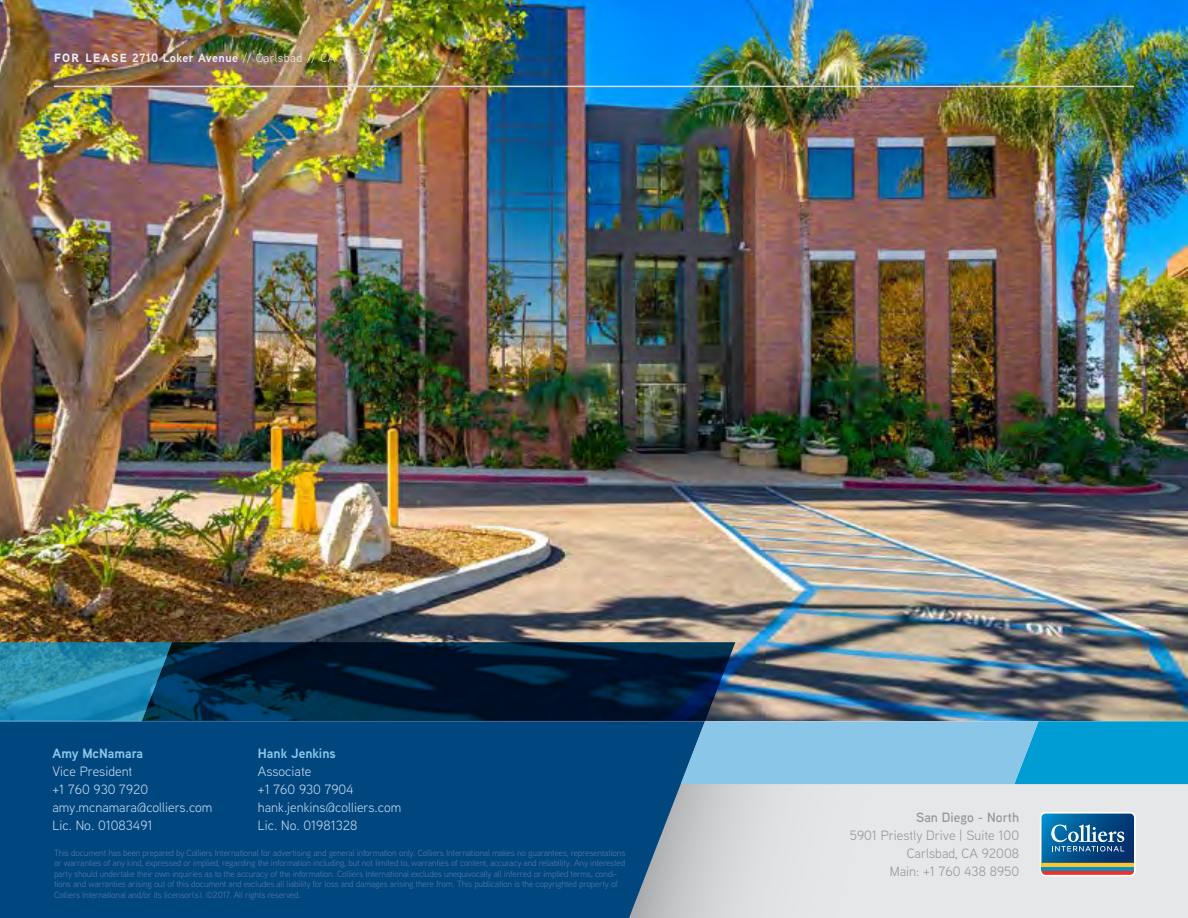
<style>
.page{position:relative;width:1188px;height:918px;background:#fff}
.page>*{position:absolute;margin:0;border:0;box-sizing:border-box;transform-origin:0 0}
.t1{font:13.5px/18px "Aaux Next";color:#c2d7ed}
.t2{font:13.5px/18px "Aaux Next";color:#95979a;text-align:right}
.t3{font:700 13.5px "Aaux Next";color:#8ac6e7}
.t4{font:600 13.5px "Aaux Next";color:#95979a}
.t5{font:700 12px "Aaux Next";letter-spacing:.04em;color:#ebebec}
.t6{font:9px/10.5px "Aaux Next";letter-spacing:-.02em;color:#5378a7}
.s1{font-weight:900}
.s2{font-weight:400}
</style>
<div class="page">
<svg style="left:705px;top:784px;width:483px;height:134px;background:#e3e4e5"></svg>
<div style="left:0;top:721px;width:705px;height:197px;background:#00467f"></div>
<img style="left:0;top:0;width:1188px;height:721px">
<svg style="left:172px;top:642px;width:563px;height:79px;background:#021d37"></svg>
<svg style="left:0;top:642px;width:172px;height:79px;background:#2386ab"></svg>
<svg style="left:681px;top:721px;width:507px;height:63px;background:#5bb6de"></svg>
<hr style="left:54px;top:86px;width:1080px;height:1px;background:#d8dadd">
<svg style="left:1040px;top:812px;width:96px;height:65px;background:#4a7898"></svg>
<h2 class="t5" style="left:54px;top:50px;width:283px"><span class="s1">FOR LEASE</span> 2710 Loker Avenue <span class="s2">// Carlsbad // CA</span></h2>
<h1 class="t3" style="left:52px;top:743px;width:92px">Amy McNamara</h1>
<h1 class="t1" style="left:52px;top:761px;width:161px">Vice President<br>+1 760 930 7920 amy.mcnamara@colliers.com<br>Lic. No. 01083491</h1>
<h1 class="t3" style="left:258px;top:743px;width:79px">Hank Jenkins</h1>
<h1 class="t1" style="left:258px;top:761px;width:145px">Associate<br>+1 760 930 7904 hank.jenkins@colliers.com<br>Lic. No. 01981328</h1>
<p class="t6" style="left:54px;top:847px;width:573px">This document has been prepared by Colliers International for advertising and general information only. Colliers International makes no guarantees, representations or warranties of any kind, expressed or implied, regarding the information including, but not limited to, warranties of content, accuracy and reliability. Any interested party should undertake their own inquiries as to the accuracy of the information. Colliers International excludes unequivocally all inferred or implied terms, condi&shy;tions and warranties arising out of this document and excludes all liability for loss and damages arising there from. This publication is the copyrighted property of Colliers International and/or its licensor(s). ©2017. All rights reserved.</p>
<h1 class="t4" style="left:916px;top:808px;width:104px">San Diego - North</h1>
<h1 class="t2" style="left:850px;top:826px;width:171px">5901 Priestly Drive | Suite 100<br>Carlsbad, CA 92008<br>Main: +1 760 438 8950</h1>
</div>
